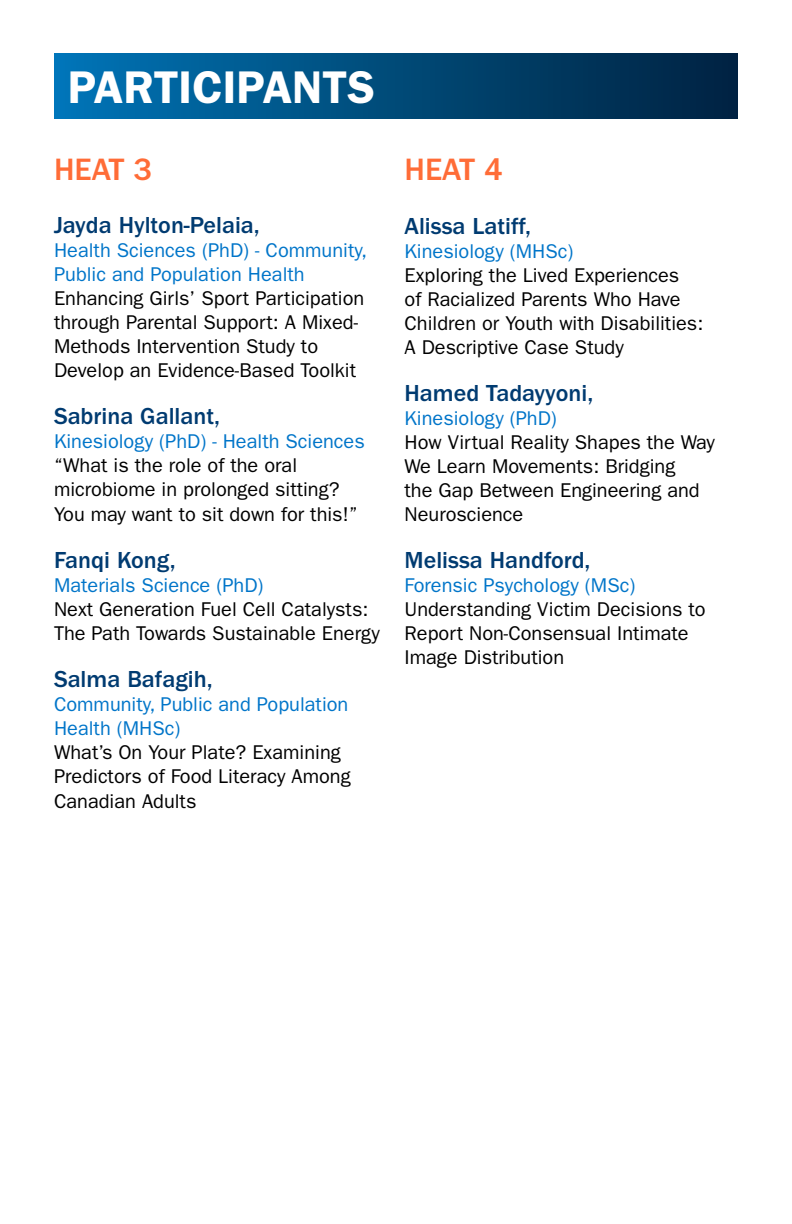
<style>
.page{position:relative;width:792px;height:1224px;background:#fff}
.page>*{position:absolute;margin:0;border:0;box-sizing:border-box;transform-origin:0 0}
.t1{font:600 46px "ITC Franklin Gothic Std";color:#fff}
.t2{font:500 32px "ITC Franklin Gothic Std";color:#ff6c37}
.t3{font:500 24px "ITC Franklin Gothic Std";color:#003b71}
.t4{font:20px/24px "ITC Franklin Gothic Std";color:#000}
.t5{font:20px/24px "ITC Franklin Gothic Std";color:#0075c9}
</style>
<div class="page">
<div style="left:54px;top:53px;width:684px;height:66px;background:linear-gradient(to right,#0074b5,#00213f)"></div>
<h1 class="t1" style="left:68px;top:60px;width:309px">PARTICIPANTS</h1>
<h2 class="t2" style="left:54px;top:152px;width:100px">HEAT 3</h2>
<p class="t3" style="left:54px;top:212px;width:207px">Jayda Hylton-Pelaia,</p>
<p class="t5" style="left:54px;top:239px;width:315px">Health Sciences (PhD) - Community,<br>Public and Population Health</p>
<p class="t4" style="left:54px;top:287px;width:312px">Enhancing Girls’ Sport Participation through Parental Support: A Mixed-Methods Intervention Study to Develop an Evidence-Based Toolkit</p>
<p class="t3" style="left:54px;top:403px;width:168px">Sabrina Gallant,</p>
<p class="t5" style="left:54px;top:429px;width:312px">Kinesiology (PhD) - Health Sciences</p>
<p class="t4" style="left:54px;top:453px;width:305px;line-height:24.6px">“What is the role of the oral microbiome in prolonged sitting?<br>You may want to sit down for this!”</p>
<p class="t3" style="left:54px;top:547px;width:123px">Fanqi Kong,</p>
<p class="t5" style="left:54px;top:573px;width:211px">Materials Science (PhD)</p>
<p class="t4" style="left:54px;top:597px;width:327px">Next Generation Fuel Cell Catalysts:<br>The Path Towards Sustainable Energy</p>
<p class="t3" style="left:54px;top:665px;width:160px">Salma Bafagih,</p>
<p class="t5" style="left:54px;top:692px;width:296px">Community, Public and Population<br>Health (MHSc)</p>
<p class="t4" style="left:54px;top:740px;width:298px;line-height:24.6px">What’s On Your Plate? Examining<br>Predictors of Food Literacy Among<br>Canadian Adults</p>
<h2 class="t2" style="left:405px;top:152px;width:100px">HEAT 4</h2>
<p class="t3" style="left:405px;top:213px;width:128px">Alissa Latiff,</p>
<p class="t5" style="left:405px;top:240px;width:170px">Kinesiology (MHSc)</p>
<p class="t4" style="left:405px;top:264px;width:300px">Exploring the Lived Experiences<br>of Racialized Parents Who Have<br>Children or Youth with Disabilities:<br>A Descriptive Case Study</p>
<p class="t3" style="left:405px;top:380px;width:190px">Hamed Tadayyoni,</p>
<p class="t5" style="left:405px;top:407px;width:154px">Kinesiology (PhD)</p>
<p class="t4" style="left:405px;top:431px;width:312px">How Virtual Reality Shapes the Way<br>We Learn Movements: Bridging<br>the Gap Between Engineering and<br>Neuroscience</p>
<p class="t3" style="left:405px;top:547px;width:187px">Melissa Handford,</p>
<p class="t5" style="left:405px;top:573px;width:232px">Forensic Psychology (MSc)</p>
<p class="t4" style="left:405px;top:597px;width:303px">Understanding Victim Decisions to<br>Report Non-Consensual Intimate<br>Image Distribution</p>
</div>
